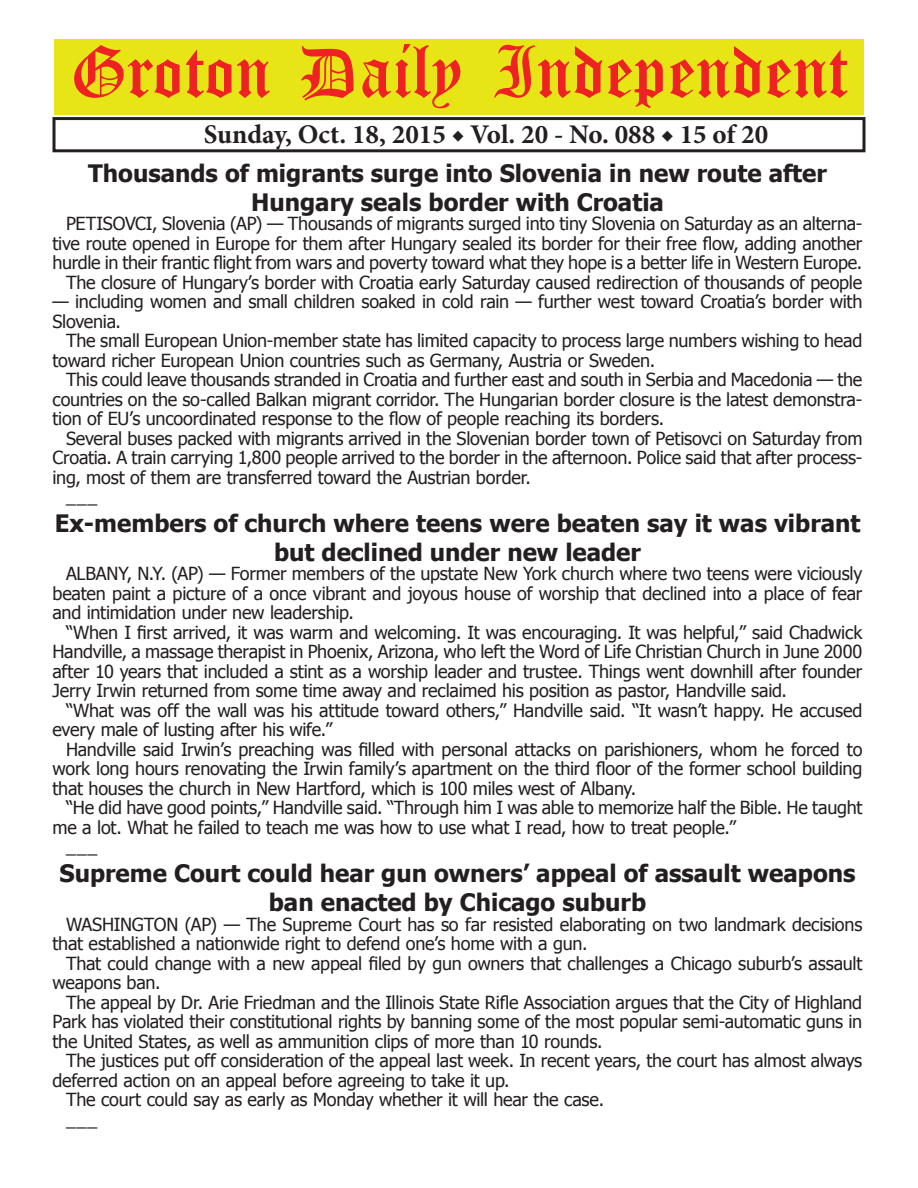
<style>
.page{position:relative;width:918px;height:1188px;background:#fff}
.page>*{position:absolute;margin:0;border:0;box-sizing:border-box;transform-origin:0 0}
.t1{font:54px "Old English Five";color:#ee2123}
.t2{font:700 27px "Minion Pro";color:#231f20}
.t3{font:700 24px/28.8px "Tahoma";color:#231f20;text-align:center}
.t4{font:18px/19.5px "Tahoma";letter-spacing:-.015em;color:#231f20}
</style>
<div class="page">
<div style="left:52px;top:117px;width:814px;height:35px;border:3px solid #231f20"></div>
<div style="left:54px;top:40px;width:810px;height:75px;background:#e7e515"></div>
<h1 class="t1" style="left:70px;top:47px;width:779px">Groton Daily Independent</h1>
<h2 class="t2" style="left:204px;top:116px;width:566px">Sunday, Oct. 18, 2015 ◆ Vol. 20 - No. 088 ◆ 15 of 20</h2>
<h3 class="t3" style="left:88px;top:157px;width:740px">Thousands of migrants surge into Slovenia in new route after<br>Hungary seals border with Croatia</h3>
<p class="t4" style="left:52px;top:213px;width:811px;text-align:right">PETISOVCI, Slovenia (AP) — Thousands of migrants surged into tiny Slovenia on Saturday as an alterna&shy;tive route opened in Europe for them after Hungary sealed its border for their free flow, adding another hurdle in their frantic flight from wars and poverty toward what they hope is a better life in Western Europe.<br>The closure of Hungary’s border with Croatia early Saturday caused redirection of thousands of people</p>
<p class="t4" style="left:52px;top:291px;width:812px">— including women and small children soaked in cold rain — further west toward Croatia’s border with<br>Slovenia.</p>
<p class="t4" style="left:52px;top:330px;width:811px;text-indent:14px">The small European Union-member state has limited capacity to process large numbers wishing to head toward richer European Union countries such as Germany, Austria or Sweden.</p>
<p class="t4" style="left:52px;top:369px;width:811px;text-align:justify;text-indent:14px">This could leave thousands stranded in Croatia and further east and south in Serbia and Macedonia — the countries on the so-called Balkan migrant corridor. The Hungarian border closure is the latest demonstra&shy;tion of EU’s uncoordinated response to the flow of people reaching its borders.</p>
<p class="t4" style="left:66px;top:428px;width:798px">Several buses packed with migrants arrived in the Slovenian border town of Petisovci on Saturday from</p>
<p class="t4" style="left:52px;top:447px;width:811px">Croatia. A train carrying 1,800 people arrived to the border in the afternoon. Police said that after process-</p>
<p class="t4" style="left:52px;top:467px;width:480px">ing, most of them are transferred toward the Austrian border.</p>
<p class="t4" style="left:66px;top:486px;width:33px">___</p>
<h3 class="t3" style="left:55px;top:508px;width:807px">Ex-members of church where teens were beaten say it was vibrant but declined under new leader</h3>
<p class="t4" style="left:52px;top:563px;width:811px;text-align:justify;text-indent:14px">ALBANY, N.Y. (AP) — Former members of the upstate New York church where two teens were viciously beaten paint a picture of a once vibrant and joyous house of worship that declined into a place of fear and intimidation under new leadership.</p>
<p class="t4" style="left:52px;top:622px;width:811px;text-align:justify;text-indent:14px">“When I first arrived, it was warm and welcoming. It was encouraging. It was helpful,” said Chadwick Handville, a massage therapist in Phoenix, Arizona, who left the Word of Life Christian Church in June 2000 after 10 years that included a stint as a worship leader and trustee. Things went downhill after founder Jerry Irwin returned from some time away and reclaimed his position as pastor, Handville said.</p>
<p class="t4" style="left:52px;top:700px;width:812px;text-indent:14px">“What was off the wall was his attitude toward others,” Handville said. “It wasn’t happy. He accused every male of lusting after his wife.”</p>
<p class="t4" style="left:52px;top:739px;width:812px;text-align:justify;text-indent:14px">Handville said Irwin’s preaching was filled with personal attacks on parishioners, whom he forced to work long hours renovating the Irwin family’s apartment on the third floor of the former school building that houses the church in New Hartford, which is 100 miles west of Albany.</p>
<p class="t4" style="left:66px;top:797px;width:798px">“He did have good points,” Handville said. “Through him I was able to memorize half the Bible. He taught</p>
<p class="t4" style="left:52px;top:817px;width:685px">me a lot. What he failed to teach me was how to use what I read, how to treat people.”</p>
<p class="t4" style="left:66px;top:836px;width:33px">___</p>
<h3 class="t3" style="left:60px;top:858px;width:797px">Supreme Court could hear gun owners’ appeal of assault weapons ban enacted by Chicago suburb</h3>
<p class="t4" style="left:52px;top:913px;width:811px;text-indent:14px">WASHINGTON (AP) — The Supreme Court has so far resisted elaborating on two landmark decisions that established a nationwide right to defend one’s home with a gun.</p>
<p class="t4" style="left:52px;top:952px;width:811px;text-indent:14px">That could change with a new appeal filed by gun owners that challenges a Chicago suburb’s assault weapons ban.</p>
<p class="t4" style="left:52px;top:991px;width:811px;text-align:justify;text-indent:14px">The appeal by Dr. Arie Friedman and the Illinois State Rifle Association argues that the City of Highland Park has violated their constitutional rights by banning some of the most popular semi-automatic guns in the United States, as well as ammunition clips of more than 10 rounds.</p>
<p class="t4" style="left:66px;top:1050px;width:798px">The justices put off consideration of the appeal last week. In recent years, the court has almost always</p>
<p class="t4" style="left:52px;top:1069px;width:459px">deferred action on an appeal before agreeing to take it up.</p>
<p class="t4" style="left:66px;top:1089px;width:540px">The court could say as early as Monday whether it will hear the case.</p>
<p class="t4" style="left:66px;top:1108px;width:33px">___</p>
</div>
